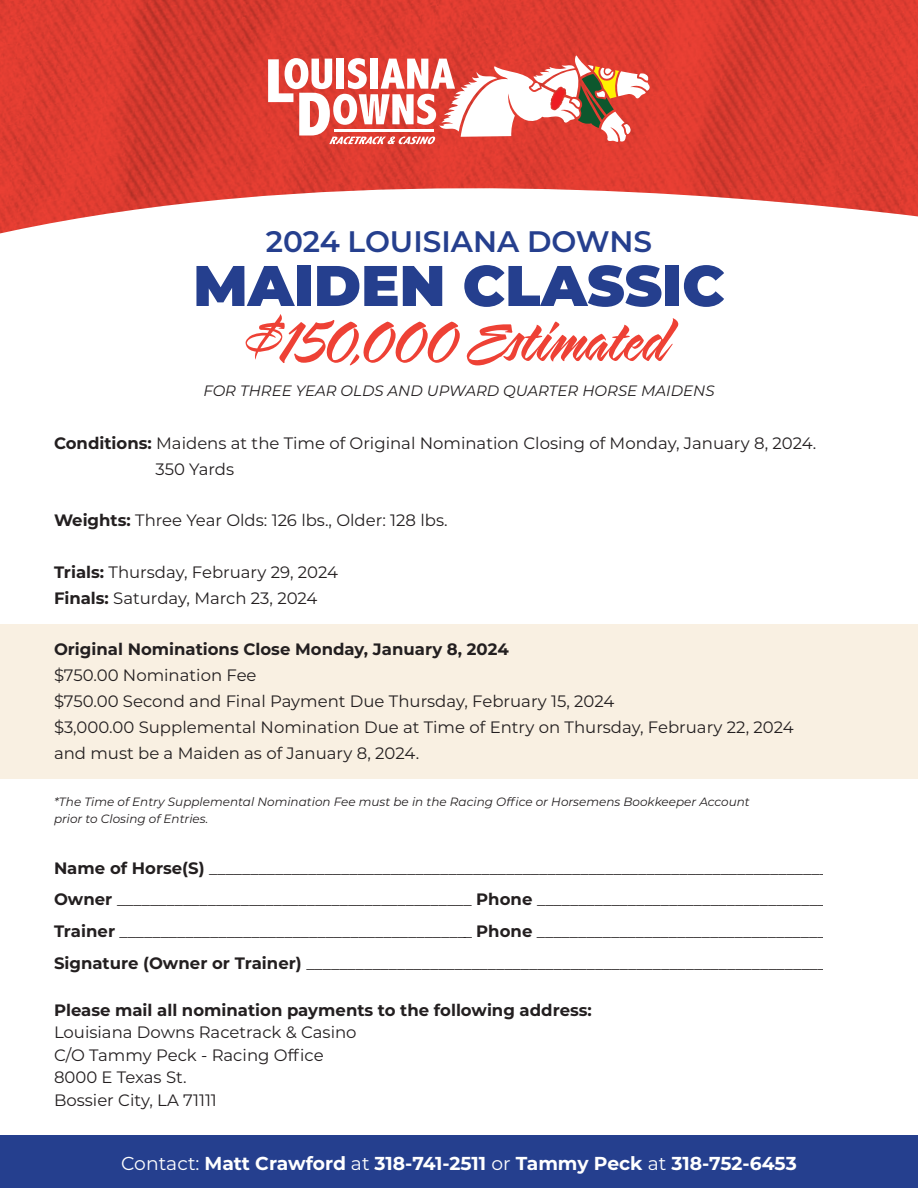
<style>
.page{position:relative;width:918px;height:1188px;background:#fff}
.page>*{position:absolute;margin:0;border:0;box-sizing:border-box;transform-origin:0 0}
.t1{font:69.75px "Sarah Script";letter-spacing:-.015em;color:#ee4135}
.t2{font:900 57.15px "Montserrat";color:#253f8e}
.t3{font:600 29.7px "Montserrat";color:#253f8e}
.t4{font:700 18.75px "Montserrat";color:#fff}
.t5{font:16.5px/25.8px "Montserrat";color:#231f20}
.t6{font:700 16.5px "Montserrat";color:#231f20}
.t7{font:italic 15px "Montserrat";color:#231f20}
.t8{font:italic 12px/16.8px "Montserrat";color:#231f20}
.s1{font-weight:700}
.s2{font-weight:400}
</style>
<div class="page">
<img style="left:299px;top:0;width:332px;height:194px">
<img style="left:631px;top:0;width:287px;height:217px">
<img style="left:0;top:0;width:299px;height:233px">
<svg style="left:268px;top:55px;width:382px;height:89px"></svg>
<div style="left:0;top:1136px;width:918px;height:52px;background:#253f8e"></div>
<div style="left:0;top:624px;width:918px;height:155px;background:#f9f0e2"></div>
<h3 class="t3" style="left:266px;top:220px;width:388px">2024 LOUISIANA DOWNS</h3>
<h2 class="t2" style="left:193px;top:243px;width:533px">MAIDEN CLASSIC</h2>
<h1 class="t1" style="left:246px;top:303px;width:428px">$150,000 Estimated</h1>
<p class="t7" style="left:203px;top:380px;width:513px">FOR THREE YEAR OLDS AND UPWARD QUARTER HORSE MAIDENS</p>
<p class="t5" style="left:156px;top:430px;width:662px;text-indent:-102px"><span class="s1">Conditions:</span> Maidens at the Time of Original Nomination Closing of Monday, January 8, 2024.<br>350 Yards</p>
<p class="t5" style="left:54px;top:507px;width:395px"><span class="s1">Weights:</span> Three Year Olds: 126 lbs., Older: 128 lbs.</p>
<p class="t5" style="left:54px;top:559px;width:285px"><span class="s1">Trials:</span> Thursday, February 29, 2024<br><span class="s1">Finals:</span> Saturday, March 23, 2024</p>
<p class="t6" style="left:54px;top:638px;width:456px">Original Nominations Close Monday, January 8, 2024</p>
<p class="t5" style="left:54px;top:662px;width:741px">$750.00 Nomination Fee<br>$750.00 Second and Final Payment Due Thursday, February 15, 2024<br>$3,000.00 Supplemental Nomination Due at Time of Entry on Thursday, February 22, 2024 and must be a Maiden as of January 8, 2024.</p>
<p class="t8" style="left:54px;top:793px;width:697px">*The Time of Entry Supplemental Nomination Fee must be in the Racing Office or Horsemens Bookkeeper Account prior to Closing of Entries.</p>
<p class="t5" style="left:54px;top:851px;width:800px;line-height:31.8px"><span class="s1">Name of Horse(S)</span> ______________________________________________________________________________ <span class="s1">Owner</span> ___________________________________________ <span class="s1">Phone</span> ___________________________________ <span class="s1">Trainer</span> ___________________________________________ <span class="s1">Phone</span> ______________________________________ <span class="s1">Signature (Owner or Trainer)</span> ________________________________________________________________</p>
<p class="t6" style="left:54px;top:998px;width:539px">Please mail all nomination payments to the following address:</p>
<p class="t5" style="left:54px;top:1020px;width:304px;line-height:22.5px">Louisiana Downs Racetrack &amp; Casino<br>C/O Tammy Peck - Racing Office<br>8000 E Texas St.<br>Bossier City, LA 71111</p>
<p class="t4" style="left:121px;top:1150px;width:677px"><span class="s2">Contact:</span> Matt Crawford <span class="s2">at</span> 318-741-2511 <span class="s2">or</span> Tammy Peck <span class="s2">at</span> 318-752-6453</p>
</div>
